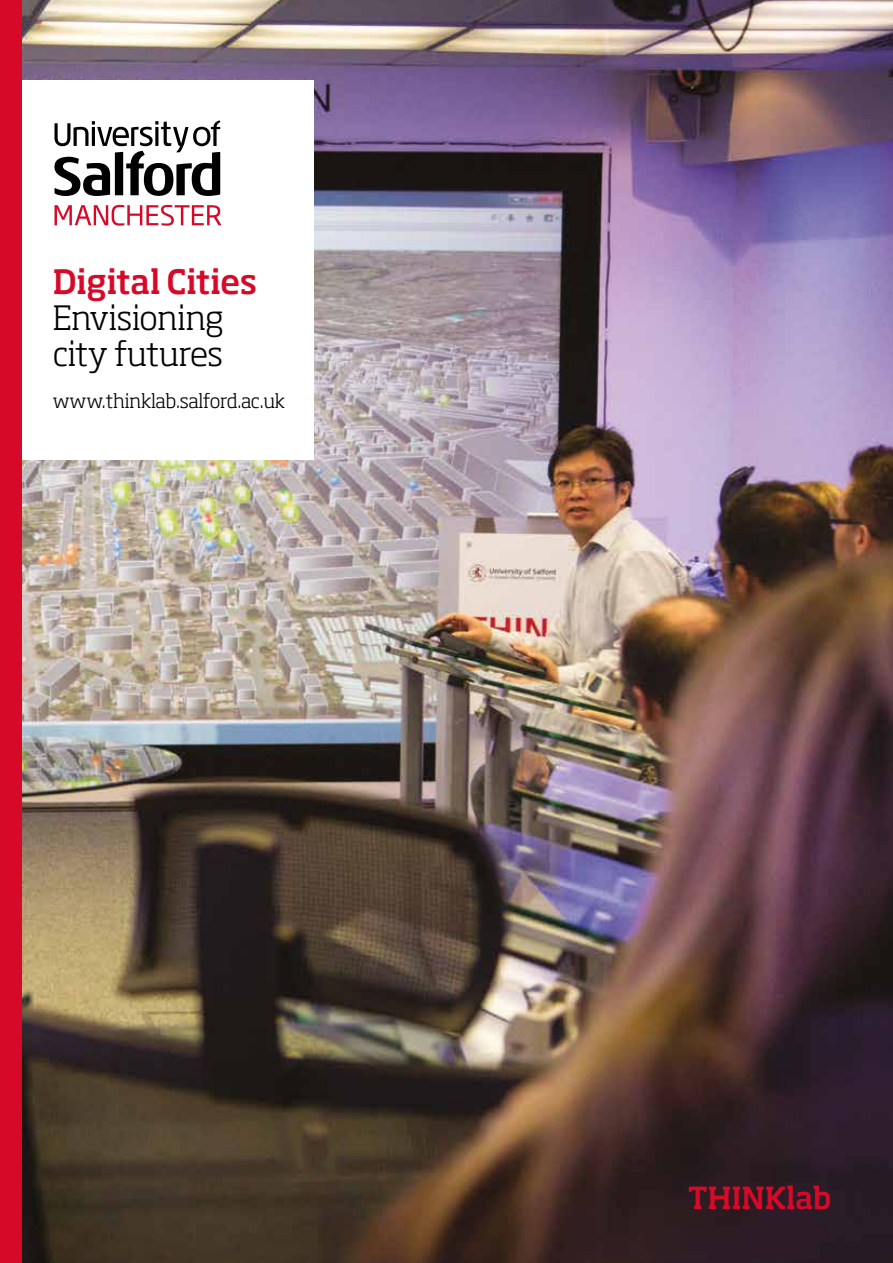
<style>
.page{position:relative;width:893px;height:1263px;background:#fff}
.page>*{position:absolute;margin:0;border:0;box-sizing:border-box;transform-origin:0 0}
.t1{font:300 33.15px/36px "Soho Std";letter-spacing:-.01em;color:#000}
.t2{font:500 33.15px "Soho Std";letter-spacing:-.015em;color:#d70929}
.t3{font:500 30.15px "Soho Std";letter-spacing:-.01em;color:#d70929}
.t4{font:300 19.2px "Soho Std";letter-spacing:-.01em;color:#000}
</style>
<div class="page">
<img style="left:21px;top:0;width:872px;height:1263px">
<div style="left:5px;top:80px;width:308px;height:380px;background:#fff"></div>
<svg style="left:55px;top:205px;width:166px;height:21px"></svg>
<svg style="left:54px;top:121px;width:166px;height:75px"></svg>
<div style="left:0;top:0;width:21px;height:1263px;background:#d70929"></div>
<h1 class="t2" style="left:53px;top:260px;width:206px">Digital Cities</h1>
<h1 class="t1" style="left:53px;top:299px;width:173px">Envisioning city futures</h1>
<p class="t4" style="left:53px;top:389px;width:234px">www.thinklab.salford.ac.uk</p>
<h2 class="t3" style="left:688px;top:1178px;width:145px">THINKlab</h2>
</div>
